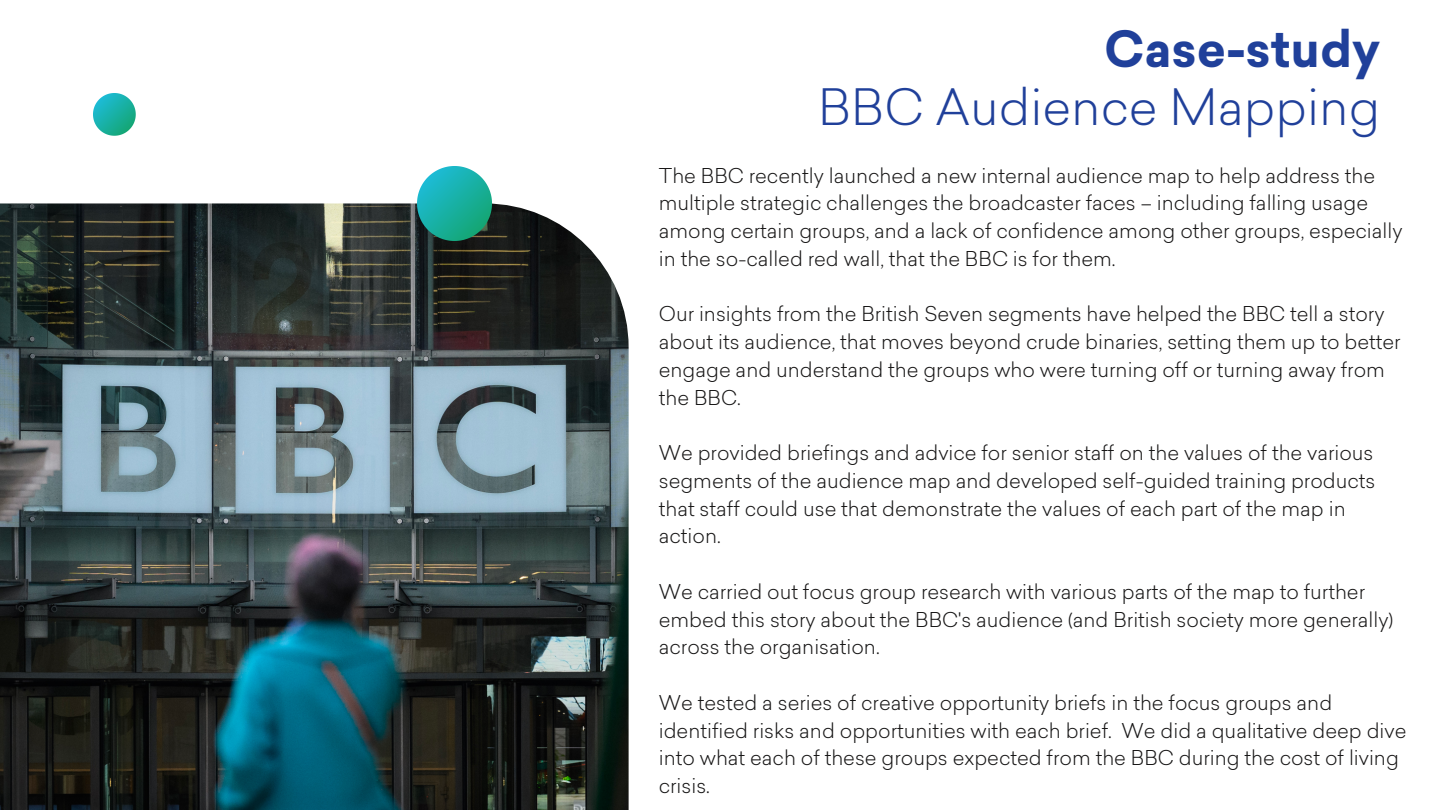
<style>
.page{position:relative;width:1440px;height:810px;background:#fff}
.page>*{position:absolute;margin:0;border:0;box-sizing:border-box;transform-origin:0 0}
.t1{font:300 49px "Sailec";color:#20409a}
.t2{font:700 49px "Sailec";color:#20409a}
.t3{font:300 20px/27.8px "Sailec";color:#171616}
</style>
<div class="page">
<svg style="left:93px;top:93px;width:43px;height:43px"></svg>
<img style="left:0;top:203px;width:629px;height:607px">
<svg style="left:417px;top:166px;width:75px;height:75px;background:#31a9a0"></svg>
<p class="t2" style="left:1104px;top:30px;width:278px">Case-study</p>
<p class="t1" style="left:818px;top:88px;width:564px">BBC Audience Mapping</p>
<p class="t3" style="left:659px;top:164px;width:745px">The BBC recently launched a new internal audience map to help address the multiple strategic challenges the broadcaster faces – including falling usage among certain groups, and a lack of confidence among other groups, especially in the so-called red wall, that the BBC is for them.</p>
<p class="t3" style="left:659px;top:303px;width:743px">Our insights from the British Seven segments have helped the BBC tell a story about its audience, that moves beyond crude binaries, setting them up to better engage and understand the groups who were turning off or turning away from the BBC.</p>
<p class="t3" style="left:659px;top:441px;width:718px">We provided briefings and advice for senior staff on the values of the various segments of the audience map and developed self-guided training products that staff could use that demonstrate the values of each part of the map in action.</p>
<p class="t3" style="left:659px;top:580px;width:736px">We carried out focus group research with various parts of the map to further embed this story about the BBC's audience (and British society more generally) across the organisation.</p>
<p class="t3" style="left:659px;top:691px;width:749px">We tested a series of creative opportunity briefs in the focus groups and identified risks and opportunities with each brief. We did a qualitative deep dive into what each of these groups expected from the BBC during the cost of living crisis.</p>
</div>
